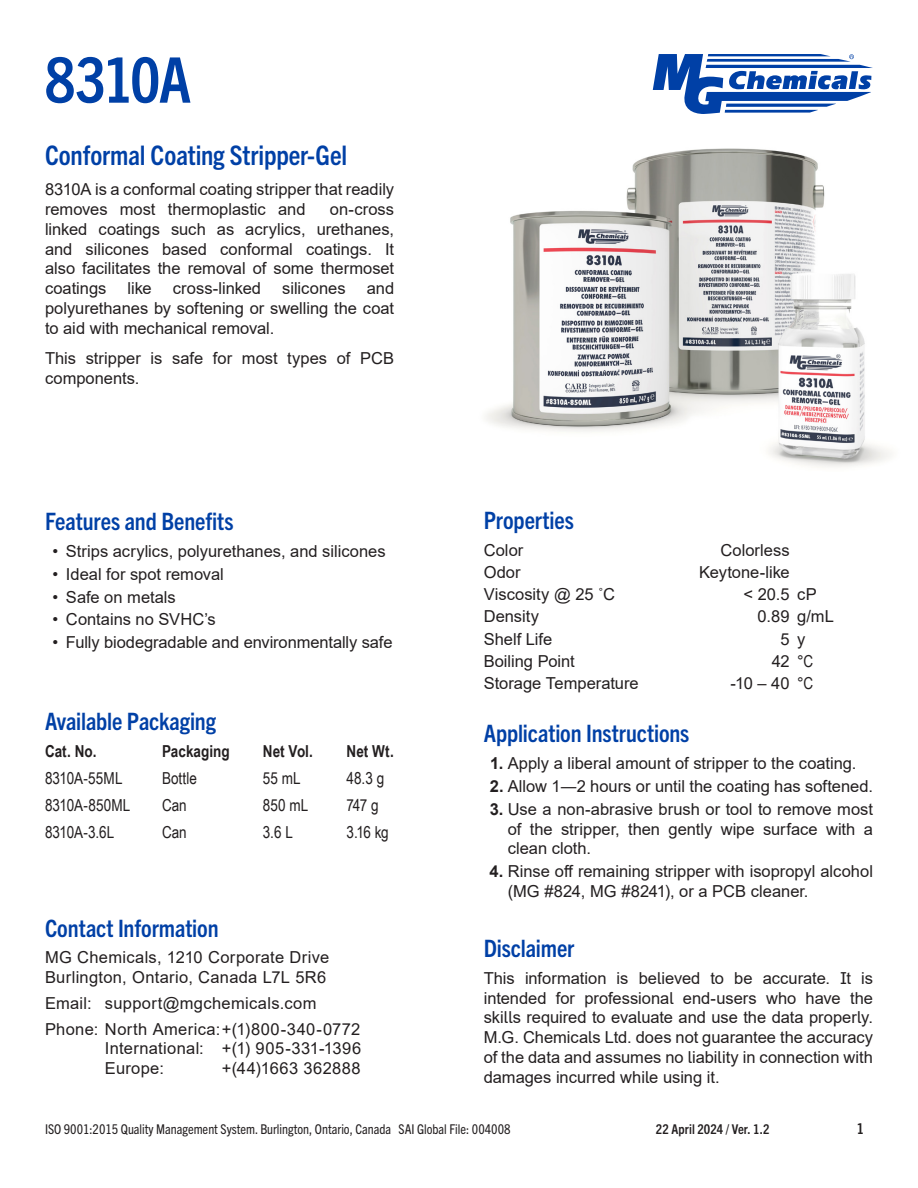
<style>
.page{position:relative;width:918px;height:1188px;background:#fff}
.page>*{position:absolute;margin:0;border:0;box-sizing:border-box;transform-origin:0 0}
.t1{font:700 condensed 63px "Trade Gothic Next LT Pro";letter-spacing:-.03em;color:#0040a6}
.Product_Name_Description_Heading{font:700 condensed 27px "Trade Gothic Next LT Pro";letter-spacing:-.005em;color:#0040a6}
.H2_space_after{font:700 condensed 24px "Trade Gothic Next LT Pro";letter-spacing:-.005em;color:#0040a6}
.Body_Text{font:16.5px/19.8px "Arial";color:#231f20}
.Numbered_List{font:16.5px/19.8px "Arial";color:#231f20;text-align:justify}
.Body_Text_1st_Paragraph{font:16.5px/19.8px "Arial";color:#231f20;text-align:justify}
.Contact_Information_Text{font:16.5px "Arial";letter-spacing:.02em;color:#231f20}
.Bullet_List_-_Features{font:16.5px "Arial";letter-spacing:-.005em;color:#231f20}
.Properties_List{font:16.5px "Arial";color:#231f20}
.Table_Body_Text{font:16.5px "Arial Narrow";letter-spacing:.005em;color:#231f20}
.Table_Heading{font:700 16.5px "Arial Narrow";letter-spacing:.005em;color:#231f20}
.t2{font:700 condensed 15px "Trade Gothic Next LT Pro";color:#231f20}
.t3{font:condensed 13.5px "Trade Gothic Next LT Pro";color:#231f20}
.t4{font:700 condensed 13.5px "Trade Gothic Next LT Pro";letter-spacing:.005em;color:#231f20}
.s1{font-family:"Arial Narrow"}
.s2{font-weight:700}
</style>
<div class="page">
<svg style="left:653px;top:54px;width:220px;height:60px"></svg>
<img style="left:486px;top:148px;width:405px;height:319px">
<h1 class="t1" style="left:45px;top:37px;width:148px">8310A</h1>
<p class="Product_Name_Description_Heading" style="left:45px;top:137px;width:304px">Conformal Coating Stripper-Gel</p>
<p class="Body_Text" style="left:45px;top:179px;width:351px">8310A is a conformal coating stripper that readily removes most thermoplastic and</p>
<p class="Body_Text" style="left:45px;top:199px;width:351px;text-align:justify;text-indent:285px">on-cross linked coatings such as acrylics, urethanes, and silicones based conformal coatings. It also facilitates the removal of some thermoset coatings</p>
<p class="Body_Text" style="left:45px;top:278px;width:351px;text-align:justify;text-indent:322px">and polyurethanes by softening or swelling the coat to aid with mechanical removal.</p>
<p class="Body_Text" style="left:45px;top:348px;width:351px">This stripper is safe for most types of PCB components.</p>
<p class="Body_Text" style="left:128px;top:278px;width:26px">like</p>
<p class="Body_Text" style="left:173px;top:278px;width:90px">cross-linked</p>
<p class="Body_Text" style="left:282px;top:278px;width:65px">silicones</p>
<p class="H2_space_after" style="left:45px;top:505px;width:190px">Features and Benefits</p>
<p class="Bullet_List_-_Features" style="left:52px;top:540px;width:335px">• Strips acrylics, polyurethanes, and silicones</p>
<p class="Bullet_List_-_Features" style="left:52px;top:563px;width:173px">• Ideal for spot removal</p>
<p class="Bullet_List_-_Features" style="left:52px;top:585px;width:125px">• Safe on metals</p>
<p class="Bullet_List_-_Features" style="left:52px;top:608px;width:165px">• Contains no SVHC’s</p>
<p class="Bullet_List_-_Features" style="left:52px;top:631px;width:342px">• Fully biodegradable and environmentally safe</p>
<p class="H2_space_after" style="left:45px;top:705px;width:173px">Available Packaging</p>
<p class="Table_Heading" style="left:45px;top:738px;width:53px">Cat. No.</p>
<p class="Table_Heading" style="left:162px;top:738px;width:69px">Packaging</p>
<p class="Table_Heading" style="left:263px;top:738px;width:52px">Net Vol.</p>
<p class="Table_Heading" style="left:346px;top:738px;width:49px">Net Wt.</p>
<p class="Table_Body_Text" style="left:45px;top:766px;width:79px">8310A-55ML</p>
<p class="Table_Body_Text" style="left:162px;top:766px;width:36px">Bottle</p>
<p class="Table_Body_Text" style="left:263px;top:766px;width:39px">55 mL</p>
<p class="Table_Body_Text" style="left:346px;top:766px;width:39px">48.3 g</p>
<p class="Table_Body_Text" style="left:45px;top:793px;width:87px">8310A-850ML</p>
<p class="Table_Body_Text" style="left:162px;top:793px;width:26px">Can</p>
<p class="Table_Body_Text" style="left:263px;top:793px;width:47px">850 mL</p>
<p class="Table_Body_Text" style="left:346px;top:793px;width:34px">747 g</p>
<p class="Table_Body_Text" style="left:45px;top:821px;width:71px">8310A-3.6L</p>
<p class="Table_Body_Text" style="left:162px;top:821px;width:26px">Can</p>
<p class="Table_Body_Text" style="left:263px;top:821px;width:32px">3.6 L</p>
<p class="Table_Body_Text" style="left:346px;top:821px;width:44px">3.16 kg</p>
<p class="H2_space_after" style="left:45px;top:911px;width:175px">Contact Information</p>
<p class="Contact_Information_Text" style="left:45px;top:946px;width:286px">MG Chemicals, 1210 Corporate Drive</p>
<p class="Contact_Information_Text" style="left:45px;top:966px;width:283px">Burlington, Ontario, Canada L7L 5R6</p>
<p class="Contact_Information_Text" style="left:45px;top:992px;width:273px">Email: support@mgchemicals.com</p>
<p class="Contact_Information_Text" style="left:45px;top:1017px;width:317px">Phone: North America:+(1)800-340-0772</p>
<p class="Contact_Information_Text" style="left:105px;top:1037px;width:258px">International: +(1) 905-331-1396</p>
<p class="Contact_Information_Text" style="left:105px;top:1057px;width:60px">Europe:</p>
<p class="Contact_Information_Text" style="left:222px;top:1057px;width:140px">+(44)1663 362888</p>
<p class="H2_space_after" style="left:484px;top:504px;width:92px">Properties</p>
<p class="Properties_List" style="left:484px;top:538px;width:41px">Color</p>
<p class="Properties_List" style="left:720px;top:538px;width:71px">Colorless</p>
<p class="Properties_List" style="left:484px;top:561px;width:38px">Odor</p>
<p class="Properties_List" style="left:699px;top:561px;width:92px">Keytone-like</p>
<p class="Properties_List" style="left:484px;top:583px;width:133px">Viscosity @ 25 ˚C</p>
<p class="Properties_List" style="left:744px;top:583px;width:75px">&lt; 20.5 cP</p>
<p class="Properties_List" style="left:484px;top:605px;width:57px">Density</p>
<p class="Properties_List" style="left:758px;top:605px;width:78px">0.89 g/mL</p>
<p class="Properties_List" style="left:484px;top:628px;width:70px">Shelf Life</p>
<p class="Properties_List" style="left:781px;top:628px;width:26px">5 y</p>
<p class="Properties_List" style="left:484px;top:650px;width:93px">Boiling Point</p>
<p class="Properties_List" style="left:772px;top:650px;width:43px">42 <span class="s1">°C</span></p>
<p class="Properties_List" style="left:484px;top:672px;width:156px">Storage Temperature</p>
<p class="Properties_List" style="left:731px;top:672px;width:84px">-10 – 40 <span class="s1">°C</span></p>
<h2 class="H2_space_after" style="left:484px;top:717px;width:207px">Application Instructions</h2>
<p class="Numbered_List" style="left:490px;top:753px;width:368px"><span class="s2">1.</span> Apply a liberal amount of stripper to the coating.</p>
<p class="Numbered_List" style="left:490px;top:776px;width:385px"><span class="s2">2.</span> Allow 1―2 hours or until the coating has softened.</p>
<p class="Numbered_List" style="left:508px;top:799px;width:367px;text-indent:-18px"><span class="s2">3.</span> Use a non-abrasive brush or tool to remove most of the stripper, then gently wipe surface with a clean cloth.</p>
<p class="Numbered_List" style="left:508px;top:861px;width:367px;text-indent:-18px"><span class="s2">4.</span> Rinse off remaining stripper with isopropyl alcohol (MG #824, MG #8241), or a PCB cleaner.</p>
<p class="H2_space_after" style="left:484px;top:932px;width:92px">Disclaimer</p>
<p class="Body_Text_1st_Paragraph" style="left:484px;top:968px;width:391px">This information is believed to be accurate. It is intended for professional end-users who have the skills required to evaluate and use the data properly.<br>M.G. Chemicals Ltd. does not guarantee the accuracy of the data and assumes no liability in connection with damages incurred while using it.</p>
<p class="t3" style="left:45px;top:1120px;width:467px">ISO 9001:2015 Quality Management System. Burlington, Ontario, Canada SAI Global File: 004008</p>
<p class="t4" style="left:656px;top:1120px;width:115px">22 April 2024 / Ver. 1.2</p>
<p class="t2" style="left:857px;top:1118px;width:9px">1</p>
</div>
